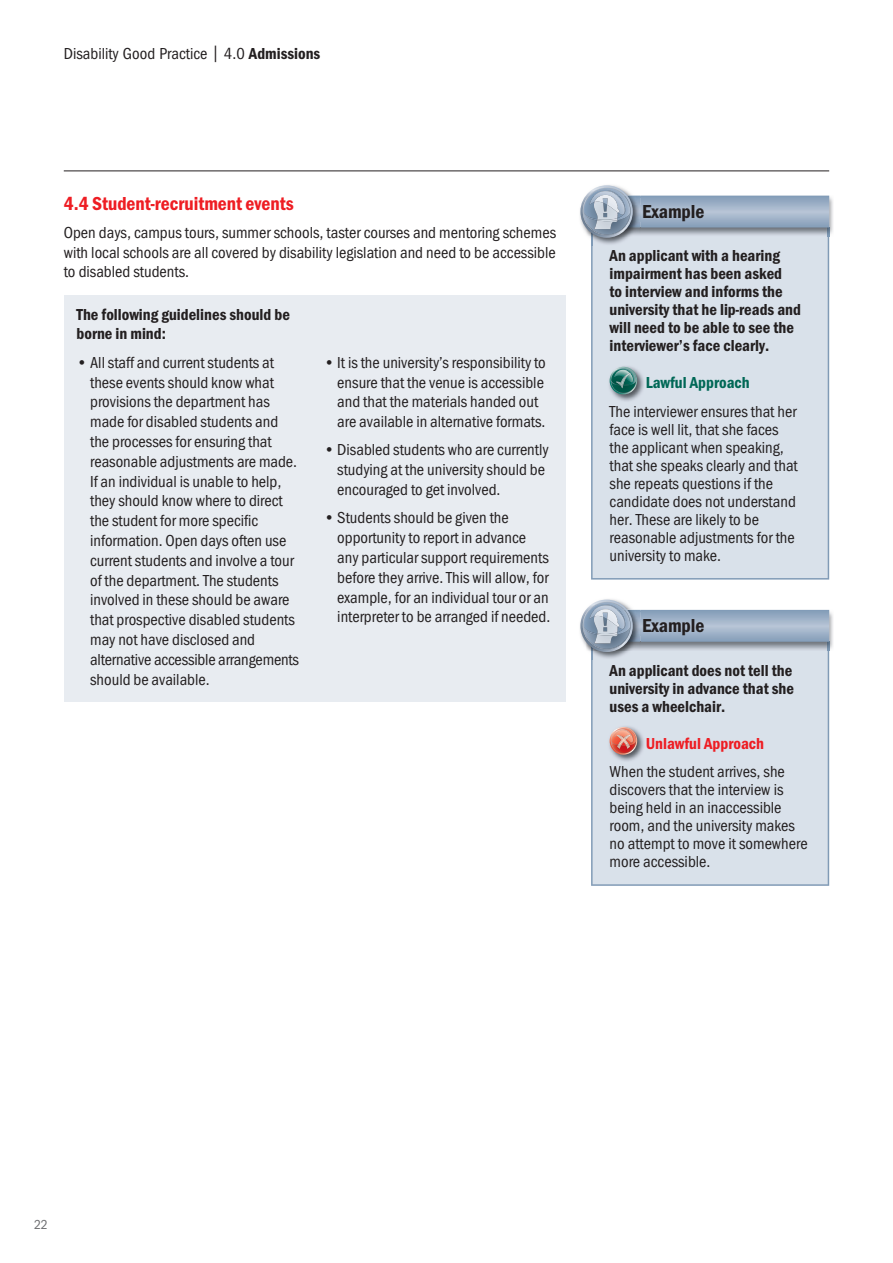
<style>
.page{position:relative;width:893px;height:1263px;background:#fff}
.page>*{position:absolute;margin:0;border:0;box-sizing:border-box;transform-origin:0 0}
.t1{font:600 19.5px "Franklin Got Cd Io P";color:#ee1d23}
.t2{font:600 19.5px "Franklin Got Cd Io P";color:#231f20}
.t3{font:16.5px/19.8px "Franklin Got Cd Io P";color:#231f20}
.t4{font:600 16.5px/18px "Franklin Got Cd Io P";color:#231f20}
.t5{font:600 16.5px "Franklin Got Cd Io P";color:#ee1d23}
.t6{font:600 16.5px "Franklin Got Cd Io P";color:#006856}
.t7{font:13.5px "Franklin Got Cd Io P";color:#6c6d70}
.s1{font-weight:600}
</style>
<div class="page">
<hr style="left:64px;top:171px;width:765px;height:1px;background:#231f20">
<div style="left:64px;top:295px;width:502px;height:407px;background:#e8ecf1"></div>
<div style="left:591px;top:237px;width:238px;height:343px;background:#d9e1ea"></div>
<img style="left:640px;top:195px;width:193px;height:42px">
<svg style="left:640px;top:196px;width:189px;height:41px"></svg>
<img style="left:633px;top:227px;width:7px;height:18px">
<img style="left:633px;top:196px;width:7px;height:31px">
<img style="left:633px;top:205px;width:7px;height:16px">
<svg style="left:580px;top:185px;width:53px;height:60px"></svg>
<div style="left:591px;top:651px;width:238px;height:235px;background:#d9e1ea"></div>
<img style="left:640px;top:609px;width:193px;height:42px">
<svg style="left:640px;top:610px;width:189px;height:41px"></svg>
<img style="left:602px;top:599px;width:38px;height:11px">
<img style="left:633px;top:642px;width:7px;height:17px">
<img style="left:633px;top:610px;width:7px;height:32px">
<img style="left:633px;top:619px;width:7px;height:17px">
<svg style="left:580px;top:600px;width:53px;height:59px"></svg>
<p class="t3" style="left:64px;top:44px;width:258px">Disability Good Practice | 4.0 <span class="s1">Admissions</span></p>
<p class="t1" style="left:64px;top:193px;width:232px">4.4 Student-recruitment events</p>
<p class="t3" style="left:64px;top:223px;width:494px;text-align:justify">Open days, campus tours, summer schools, taster courses and mentoring schemes with local schools are all covered by disability legislation and need to be accessible to disabled students.</p>
<p class="t4" style="left:77px;top:305px;width:215px;line-height:19.5px">The following guidelines should be borne in mind:</p>
<p class="t3" style="left:90px;top:353px;width:210px;text-indent:-14px">• All staff and current students at these events should know what provisions the department has made for disabled students and the processes for ensuring that reasonable adjustments are made.<br>If an individual is unable to help, they should know where to direct the student for more specific information. Open days often use current students and involve a tour of the department. The students involved in these should be aware that prospective disabled students may not have disclosed and alternative accessible arrangements should be available.</p>
<p class="t3" style="left:337px;top:353px;width:210px;text-indent:-14px">• It is the university’s responsibility to ensure that the venue is accessible and that the materials handed out are available in alternative formats.</p>
<p class="t3" style="left:337px;top:440px;width:213px;text-indent:-14px">• Disabled students who are currently studying at the university should be encouraged to get involved.</p>
<p class="t3" style="left:337px;top:508px;width:215px;text-indent:-14px">• Students should be given the opportunity to report in advance any particular support requirements before they arrive. This will allow, for example, for an individual tour or an interpreter to be arranged if needed.</p>
<p class="t2" style="left:642px;top:200px;width:64px">Example</p>
<p class="t4" style="left:610px;top:247px;width:193px">An applicant with a hearing impairment has been asked<br>to interview and informs the university that he lip-reads and will need to be able to see the interviewer’s face clearly.</p>
<p class="t6" style="left:646px;top:373px;width:106px">Lawful Approach</p>
<p class="t3" style="left:610px;top:403px;width:190px;line-height:18px">The interviewer ensures that her face is well lit, that she faces the applicant when speaking, that she speaks clearly and that she repeats questions if the candidate does not understand her. These are likely to be reasonable adjustments for the university to make.</p>
<p class="t2" style="left:642px;top:615px;width:64px">Example</p>
<p class="t4" style="left:610px;top:661px;width:186px;text-align:justify">An applicant does not tell the university in advance that she uses a wheelchair.</p>
<p class="t5" style="left:646px;top:734px;width:120px">Unlawful Approach</p>
<p class="t3" style="left:610px;top:763px;width:200px;line-height:18px">When the student arrives, she discovers that the interview is being held in an inaccessible room, and the university makes no attempt to move it somewhere more accessible.</p>
<p class="t7" style="left:34px;top:1217px;width:15px">22</p>
</div>
